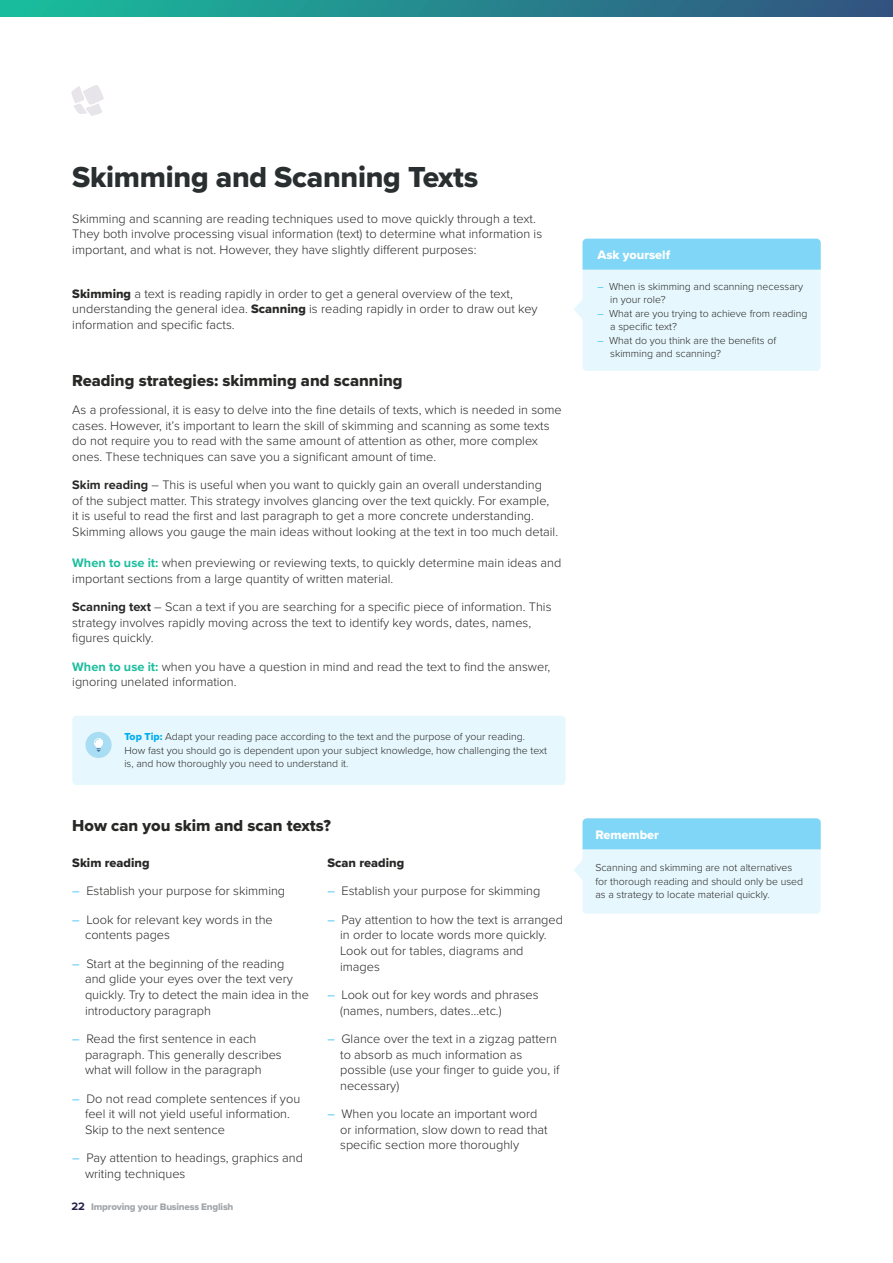
<style>
.page{position:relative;width:893px;height:1263px;background:#fff}
.page>*{position:absolute;margin:0;border:0;box-sizing:border-box;transform-origin:0 0}
.t1{font:30px "Proxima Nova Extrabld";letter-spacing:-.01em;color:#292e30}
.t2{font:16.5px "Proxima Nova Extrabld";color:#282827}
.t3{font:300 12.75px/15.6px "Proxima Nova";color:#282827}
.t4{font:12.75px "Proxima Nova Extrabld";color:#282827}
.t5{font:12.75px "Proxima Nova Extrabld";color:#fff}
.t6{font:300 10.5px/13.5px "Proxima Nova";color:#282827}
.t7{font:9.9px "Proxima Nova Extrabld";letter-spacing:-.02em;color:#a2a6a9}
.s1{font-family:"Proxima Nova Extrabld";font-weight:400}
.s2{font-weight:700}
.s3{font-weight:700;color:#1abd9c}
.s4{font-family:"Proxima Nova Extrabld";font-weight:400;color:#00adee}
.s5{color:#00adee}
.s6{font-family:"Proxima Nova";font-weight:700;font-size:11.25px;color:#26214a}
</style>
<div class="page">
<svg style="left:71px;top:85px;width:33px;height:31px"></svg>
<svg style="left:0;top:0;width:893px;height:17px;background:#25888e"></svg>
<div style="left:583px;top:239px;width:238px;height:132px;background:#e6f7fd;border-radius:4px"></div>
<div style="left:583px;top:239px;width:238px;height:31px;background:#80d6f7"></div>
<svg style="left:574px;top:293px;width:9px;height:32px"></svg>
<div style="left:72px;top:716px;width:494px;height:69px;background:#e6f7fd;border-radius:4px"></div>
<div style="left:85px;top:732px;width:27px;height:26px;background:#a9ddf3;border-radius:50%"></div>
<svg style="left:94px;top:738px;width:9px;height:14px"></svg>
<div style="left:583px;top:818px;width:238px;height:96px;background:#e6f7fd;border-radius:4px"></div>
<svg style="left:574px;top:818px;width:247px;height:68px"></svg>
<h1 class="t1" style="left:72px;top:155px;width:407px">Skimming and Scanning Texts</h1>
<p class="t3" style="left:72px;top:210px;width:471px">Skimming and scanning are reading techniques used to move quickly through a text.<br>They both involve processing visual information (text) to determine what information is important, and what is not. However, they have slightly different purposes:</p>
<p class="t3" style="left:72px;top:285px;width:467px"><span class="s1">Skimming</span> a text is reading rapidly in order to get a general overview of the text, understanding the general idea. <span class="s1">Scanning</span> is reading rapidly in order to draw out key information and specific facts.</p>
<p class="t2" style="left:72px;top:368px;width:332px">Reading strategies: skimming and scanning</p>
<p class="t3" style="left:72px;top:401px;width:491px">As a professional, it is easy to delve into the fine details of texts, which is needed in some cases. However, it’s important to learn the skill of skimming and scanning as some texts do not require you to read with the same amount of attention as other, more complex ones. These techniques can save you a significant amount of time.</p>
<p class="t3" style="left:72px;top:476px;width:487px"><span class="s2">Skim reading</span> – This is useful when you want to quickly gain an overall understanding<br>of the subject matter. This strategy involves glancing over the text quickly. For example, it is useful to read the first and last paragraph to get a more concrete understanding.<br>Skimming allows you gauge the main ideas without looking at the text in too much detail.</p>
<p class="t3" style="left:72px;top:554px;width:491px"><span class="s3">When to use it:</span> when previewing or reviewing texts, to quickly determine main ideas and important sections from a large quantity of written material.</p>
<p class="t3" style="left:72px;top:598px;width:481px"><span class="s2">Scanning text</span> – Scan a text if you are searching for a specific piece of information. This strategy involves rapidly moving across the text to identify key words, dates, names, figures quickly.</p>
<p class="t3" style="left:72px;top:658px;width:479px"><span class="s3">When to use it:</span> when you have a question in mind and read the text to find the answer, ignoring unelated information.</p>
<p class="t6" style="left:124px;top:729px;width:424px"><span class="s4">Top Tip:</span> Adapt your reading pace according to the text and the purpose of your reading.<br>How fast you should go is dependent upon your subject knowledge, how challenging the text is, and how thoroughly you need to understand it.</p>
<p class="t2" style="left:72px;top:813px;width:260px">How can you skim and scan texts?</p>
<p class="t4" style="left:72px;top:853px;width:79px">Skim reading</p>
<p class="t3" style="left:72px;top:883px;width:214px"><span class="s5">–</span> Establish your purpose for skimming</p>
<p class="t3" style="left:85px;top:911px;width:189px;text-indent:-13px"><span class="s5">–</span> Look for relevant key words in the contents pages</p>
<p class="t3" style="left:85px;top:955px;width:226px;text-indent:-13px"><span class="s5">–</span> Start at the beginning of the reading<br>and glide your eyes over the text very quickly. Try to detect the main idea in the introductory paragraph</p>
<p class="t3" style="left:85px;top:1030px;width:198px;text-indent:-13px"><span class="s5">–</span> Read the first sentence in each paragraph. This generally describes what will follow in the paragraph</p>
<p class="t3" style="left:85px;top:1090px;width:217px;text-indent:-13px"><span class="s5">–</span> Do not read complete sentences if you feel it will not yield useful information.<br>Skip to the next sentence</p>
<p class="t3" style="left:85px;top:1149px;width:220px;text-indent:-13px"><span class="s5">–</span> Pay attention to headings, graphics and writing techniques</p>
<p class="t7" style="left:71px;top:1199px;width:164px"><span class="s6">22</span> Improving your Business English</p>
<p class="t4" style="left:327px;top:853px;width:78px">Scan reading</p>
<p class="t3" style="left:327px;top:883px;width:214px"><span class="s5">–</span> Establish your purpose for skimming</p>
<p class="t3" style="left:340px;top:911px;width:224px;text-indent:-13px"><span class="s5">–</span> Pay attention to how the text is arranged in order to locate words more quickly.<br>Look out for tables, diagrams and images</p>
<p class="t3" style="left:340px;top:986px;width:200px;text-indent:-13px"><span class="s5">–</span> Look out for key words and phrases (names, numbers, dates…etc.)</p>
<p class="t3" style="left:340px;top:1030px;width:221px;text-indent:-13px"><span class="s5">–</span> Glance over the text in a zigzag pattern to absorb as much information as possible (use your finger to guide you, if necessary)</p>
<p class="t3" style="left:340px;top:1105px;width:209px;text-indent:-13px"><span class="s5">–</span> When you locate an important word or information, slow down to read that specific section more thoroughly</p>
<p class="t5" style="left:597px;top:245px;width:74px">Ask yourself</p>
<p class="t6" style="left:610px;top:279px;width:194px;text-indent:-13px"><span class="s5">–</span> When is skimming and scanning necessary in your role?</p>
<p class="t6" style="left:610px;top:306px;width:199px;text-indent:-13px"><span class="s5">–</span> What are you trying to achieve from reading a specific text?</p>
<p class="t6" style="left:610px;top:333px;width:167px;text-indent:-13px"><span class="s5">–</span> What do you think are the benefits of skimming and scanning?</p>
<p class="t5" style="left:595px;top:825px;width:65px">Remember</p>
<p class="t6" style="left:595px;top:860px;width:209px">Scanning and skimming are not alternatives for thorough reading and should only be used as a strategy to locate material quickly.</p>
</div>
